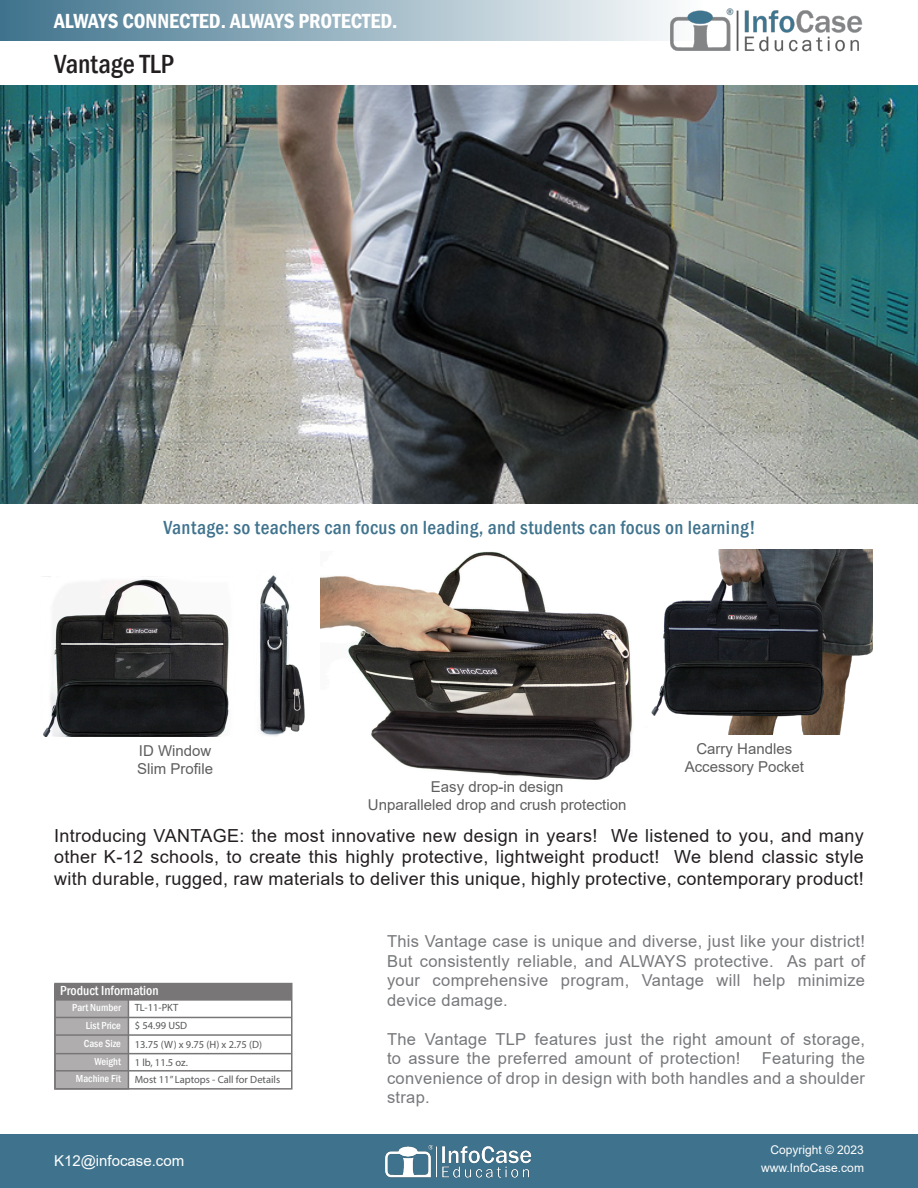
<style>
.page{position:relative;width:918px;height:1188px;background:#fff}
.page>*{position:absolute;margin:0;border:0;box-sizing:border-box;transform-origin:0 0}
.t1{font:500 condensed 27px "Franklin Gothic";color:#231f20}
._3_R_s{font:600 condensed 21px "Franklin Gothic";color:#fff}
.t2{font:500 condensed 19.5px "Franklin Gothic";letter-spacing:.02em;color:#3f738d}
.t3{font:18px/21.6px "Arial";letter-spacing:.02em;color:#231f20;text-align:justify}
.t4{font:16.5px/19.5px "Arial";letter-spacing:.02em;color:#76787b;text-align:justify}
.t5{font:15px "Arial";color:#5e5e5e}
.t6{font:15px "Arial";color:#fff}
.t7{font:500 condensed 13.5px "Franklin Gothic";color:#fff}
.Footer_Right{font:12px "Arial";color:#fff}
.t8{font:10.5px "Myriad Pro";color:#57585a}
.t9{font:500 condensed 10.5px "Franklin Gothic";color:#fff}
</style>
<div class="page">
<div style="left:54px;top:985px;width:75px;height:105px;background:#afadad;border:2px solid #787677"></div>
<div style="left:54px;top:984px;width:238px;height:16px;background:#787677"></div>
<div style="left:54px;top:983px;width:238px;height:107px;border:2px solid #787677"></div>
<hr style="left:54px;top:999px;width:238px;height:2px;background:#787677">
<hr style="left:54px;top:1017px;width:238px;height:1px;background:#787677">
<hr style="left:54px;top:1053px;width:238px;height:1px;background:#787677">
<hr style="left:54px;top:1070px;width:238px;height:2px;background:#787677">
<hr style="left:54px;top:1034px;width:238px;height:2px;background:#787677">
<img style="left:43px;top:576px;width:186px;height:160px">
<img style="left:260px;top:575px;width:45px;height:161px">
<img style="left:320px;top:551px;width:332px;height:229px">
<img style="left:0;top:86px;width:918px;height:418px">
<img style="left:652px;top:549px;width:220px;height:185px">
<div style="left:0;top:0;width:702px;height:40px;background:linear-gradient(to right,#3f738d,#fcfcfd)"></div>
<img style="left:671px;top:7px;width:192px;height:45px">
<div style="left:0;top:1134px;width:918px;height:54px;background:#3f738d"></div>
<img style="left:386px;top:1145px;width:146px;height:33px">
<p class="_3_R_s" style="left:54px;top:7px;width:345px">ALWAYS CONNECTED. ALWAYS PROTECTED.</p>
<p class="t1" style="left:54px;top:46px;width:122px">Vantage TLP</p>
<p class="t2" style="left:163px;top:515px;width:594px">Vantage: so teachers can focus on leading, and students can focus on learning!</p>
<p class="t5" style="left:139px;top:740px;width:74px">ID Window</p>
<p class="t5" style="left:137px;top:758px;width:77px">Slim Profile</p>
<p class="t5" style="left:431px;top:776px;width:134px">Easy drop-in design</p>
<p class="t5" style="left:368px;top:794px;width:260px">Unparalleled drop and crush protection</p>
<p class="t5" style="left:696px;top:738px;width:97px">Carry Handles</p>
<p class="t5" style="left:685px;top:756px;width:121px">Accessory Pocket</p>
<p class="t3" style="left:54px;top:824px;width:811px">Introducing VANTAGE: the most innovative new design in years! We listened to you, and many other K-12 schools, to create this highly protective, lightweight product! We blend classic style with durable, rugged, raw materials to deliver this unique, highly protective, contemporary product!</p>
<p class="t7" style="left:60px;top:982px;width:100px">Product Information</p>
<p class="t9" style="left:72px;top:1000px;width:50px">Part Number</p>
<p class="t8" style="left:135px;top:1001px;width:45px">TL-11-PKT</p>
<p class="t9" style="left:86px;top:1018px;width:36px">List Price</p>
<p class="t8" style="left:135px;top:1019px;width:54px">$ 54.99 USD</p>
<p class="t9" style="left:84px;top:1037px;width:39px">Case Size</p>
<p class="t8" style="left:135px;top:1038px;width:129px">13.75 (W) x 9.75 (H) x 2.75 (D)</p>
<p class="t9" style="left:94px;top:1055px;width:28px">Weight</p>
<p class="t9" style="left:76px;top:1072px;width:46px">Machine Fit</p>
<p class="t8" style="left:135px;top:1056px;width:55px">1 lb, 11.5 oz.</p>
<p class="t8" style="left:135px;top:1073px;width:147px">Most 11” Laptops - Call for Details</p>
<p class="t6" style="left:54px;top:1151px;width:132px">K12@infocase.com</p>
<p class="t4" style="left:387px;top:932px;width:480px">This Vantage case is unique and diverse, just like your district!<br>But consistently reliable, and ALWAYS protective. As part of your comprehensive program, Vantage will help minimize device damage.</p>
<p class="t4" style="left:387px;top:1029px;width:480px">The Vantage TLP features just the right amount of storage, to assure the preferred amount of protection!</p>
<p class="t4" style="left:387px;top:1049px;width:480px;text-indent:375px">Featuring the convenience of drop in design with both handles and a shoulder strap.</p>
<p class="Footer_Right" style="left:770px;top:1141px;width:95px">Copyright © 2023</p>
<p class="Footer_Right" style="left:761px;top:1160px;width:104px">www.InfoCase.com</p>
</div>
